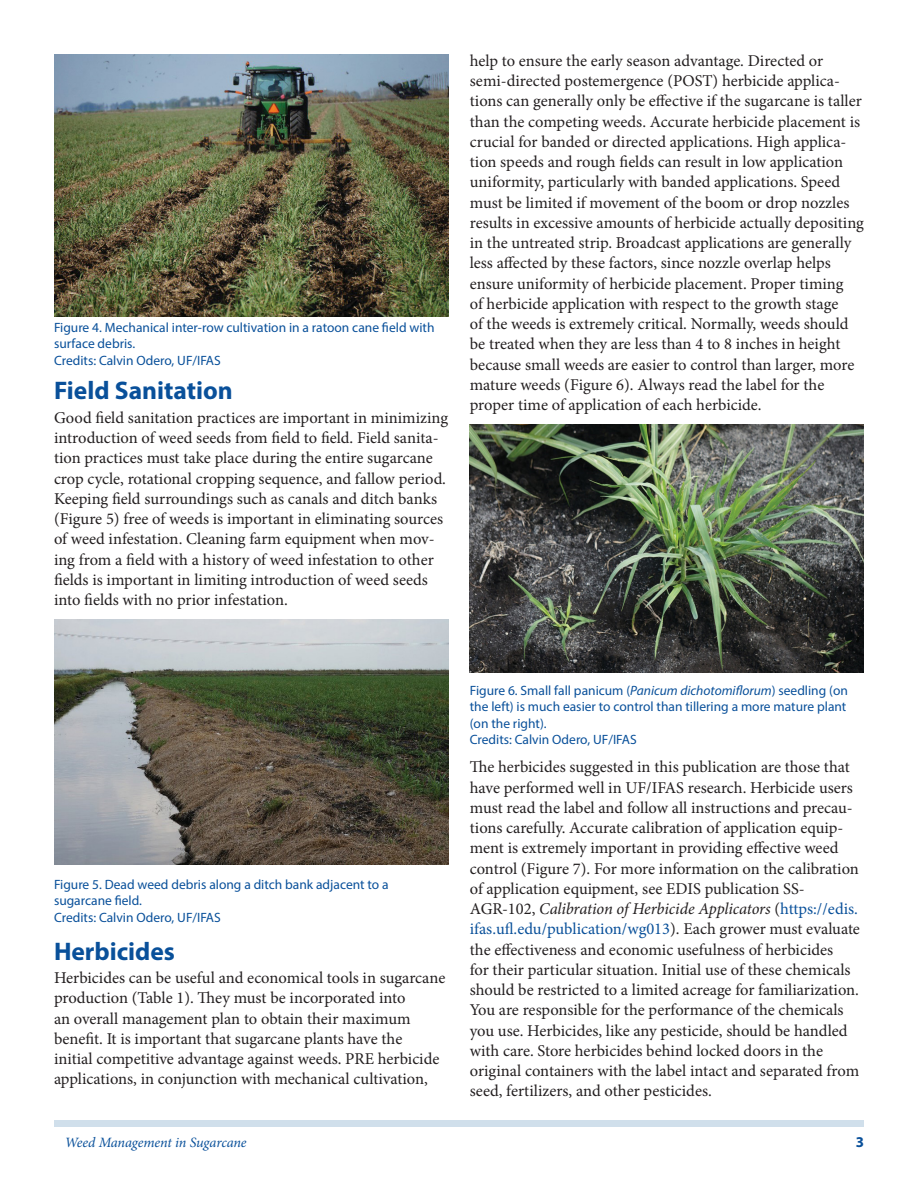
<style>
.page{position:relative;width:918px;height:1188px;background:#fff}
.page>*{position:absolute;margin:0;border:0;box-sizing:border-box;transform-origin:0 0}
.SectionHeading0{font:700 25.5px "Myriad Pro";color:#09509a}
.Paragraph{font:16.5px/20.2px "Minion Pro";color:#231f20}
.t1{font:700 15px "Myriad Pro";color:#09509a}
.RunningTitleItalics{font:italic 14.25px "Minion Pro";letter-spacing:-.01em;color:#09509a}
.t2{font:13.5px/16.5px "Myriad Pro";color:#09509a}
.s1{font-style:italic}
.s2{color:#09509a}
</style>
<div class="page">
<div style="left:54px;top:1120px;width:810px;height:7px;background:#d0dfeb"></div>
<img style="left:54px;top:54px;width:394px;height:262px">
<img style="left:54px;top:620px;width:394px;height:245px">
<img style="left:470px;top:424px;width:394px;height:249px">
<p class="t2" style="left:54px;top:319px;width:382px">Figure 4. Mechanical inter-row cultivation in a ratoon cane field with surface debris.<br>Credits: Calvin Odero, UF/IFAS</p>
<p class="SectionHeading0" style="left:54px;top:374px;width:180px">Field Sanitation</p>
<p class="Paragraph" style="left:54px;top:407px;width:396px">Good field sanitation practices are important in minimizing introduction of weed seeds from field to field. Field sanita&shy;tion practices must take place during the entire sugarcane crop cycle, rotational cropping sequence, and fallow period.<br>Keeping field surroundings such as canals and ditch banks (Figure 5) free of weeds is important in eliminating sources of weed infestation. Cleaning farm equipment when mov&shy;ing from a field with a history of weed infestation to other fields is important in limiting introduction of weed seeds into fields with no prior infestation.</p>
<p class="Paragraph" style="left:470px;top:51px;width:396px">help to ensure the early season advantage. Directed or semi-directed postemergence (POST) herbicide applica&shy;tions can generally only be effective if the sugarcane is taller than the competing weeds. Accurate herbicide placement is crucial for banded or directed applications. High applica&shy;tion speeds and rough fields can result in low application uniformity, particularly with banded applications. Speed must be limited if movement of the boom or drop nozzles results in excessive amounts of herbicide actually depositing in the untreated strip. Broadcast applications are generally less affected by these factors, since nozzle overlap helps ensure uniformity of herbicide placement. Proper timing<br>of herbicide application with respect to the growth stage<br>of the weeds is extremely critical. Normally, weeds should be treated when they are less than 4 to 8 inches in height because small weeds are easier to control than larger, more mature weeds (Figure 6). Always read the label for the proper time of application of each herbicide.</p>
<p class="t2" style="left:54px;top:876px;width:336px">Figure 5. Dead weed debris along a ditch bank adjacent to a sugarcane field.<br>Credits: Calvin Odero, UF/IFAS</p>
<p class="SectionHeading0" style="left:54px;top:934px;width:123px">Herbicides</p>
<p class="Paragraph" style="left:54px;top:968px;width:393px">Herbicides can be useful and economical tools in sugarcane production (Table 1). They must be incorporated into<br>an overall management plan to obtain their maximum benefit. It is important that sugarcane plants have the<br>initial competitive advantage against weeds. PRE herbicide applications, in conjunction with mechanical cultivation,</p>
<p class="t2" style="left:470px;top:682px;width:380px">Figure 6. Small fall panicum (<span class="s1">Panicum dichotomiflorum</span>) seedling (on the left) is much easier to control than tillering a more mature plant (on the right).<br>Credits: Calvin Odero, UF/IFAS</p>
<p class="Paragraph" style="left:470px;top:757px;width:392px">The herbicides suggested in this publication are those that have performed well in UF/IFAS research. Herbicide users must read the label and follow all instructions and precau&shy;tions carefully. Accurate calibration of application equip&shy;ment is extremely important in providing effective weed control (Figure 7). For more information on the calibration of application equipment, see EDIS publication SS-AGR-102, <span class="s1">Calibration of Herbicide Applicators</span> (<span class="s2">https://edis. ifas.ufl.edu/publication/wg013</span>). Each grower must evaluate the effectiveness and economic usefulness of herbicides<br>for their particular situation. Initial use of these chemicals should be restricted to a limited acreage for familiarization.<br>You are responsible for the performance of the chemicals you use. Herbicides, like any pesticide, should be handled with care. Store herbicides behind locked doors in the original containers with the label intact and separated from seed, fertilizers, and other pesticides.</p>
<p class="RunningTitleItalics" style="left:65px;top:1133px;width:183px">Weed Management in Sugarcane</p>
<p class="t1" style="left:856px;top:1133px;width:10px">3</p>
</div>
